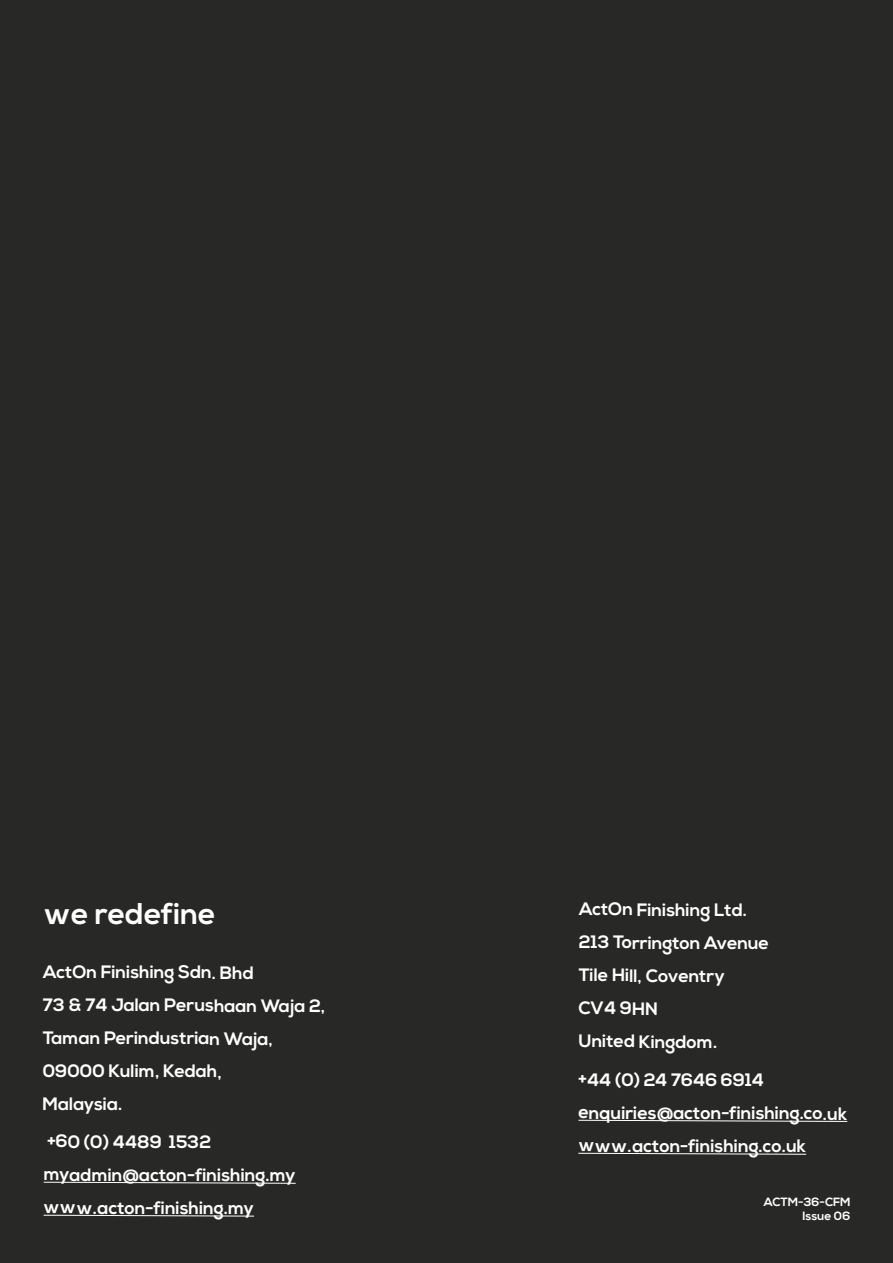
<style>
.page{position:relative;width:893px;height:1263px;background:#282827}
.page>*{position:absolute;margin:0;border:0;box-sizing:border-box;transform-origin:0 0}
.t1{font:700 30px "Nexa";color:#fff}
.t2{font:700 18px/33px "Nexa";letter-spacing:-.005em;color:#fff}
.t3{font:700 12px/13.5px "Nexa";letter-spacing:-.005em;color:#fff;text-align:right}
</style>
<div class="page">
<svg style="left:43px;top:1181px;width:253px;height:3px"></svg>
<svg style="left:43px;top:1214px;width:211px;height:3px"></svg>
<svg style="left:578px;top:1119px;width:270px;height:3px"></svg>
<svg style="left:578px;top:1152px;width:229px;height:3px"></svg>
<h1 class="t1" style="left:44px;top:897px;width:173px">we redefine</h1>
<p class="t2" style="left:43px;top:956px;width:284px">ActOn Finishing Sdn. Bhd<br>73 &amp; 74 Jalan Perushaan Waja 2,<br>Taman Perindustrian Waja,<br>09000 Kulim, Kedah,<br>Malaysia.</p>
<p class="t2" style="left:44px;top:1125px;width:254px">+60 (0) 4489 1532 myadmin@acton-finishing.my www.acton-finishing.my</p>
<p class="t2" style="left:578px;top:894px;width:192px">ActOn Finishing Ltd.<br>213 Torrington Avenue<br>Tile Hill, Coventry<br>CV4 9HN<br>United Kingdom.</p>
<p class="t2" style="left:578px;top:1064px;width:271px">+44 (0) 24 7646 6914 enquiries@acton-finishing.co.uk www.acton-finishing.co.uk</p>
<p class="t3" style="left:764px;top:1195px;width:88px">ACTM-36-CFM<br>Issue 06</p>
</div>
